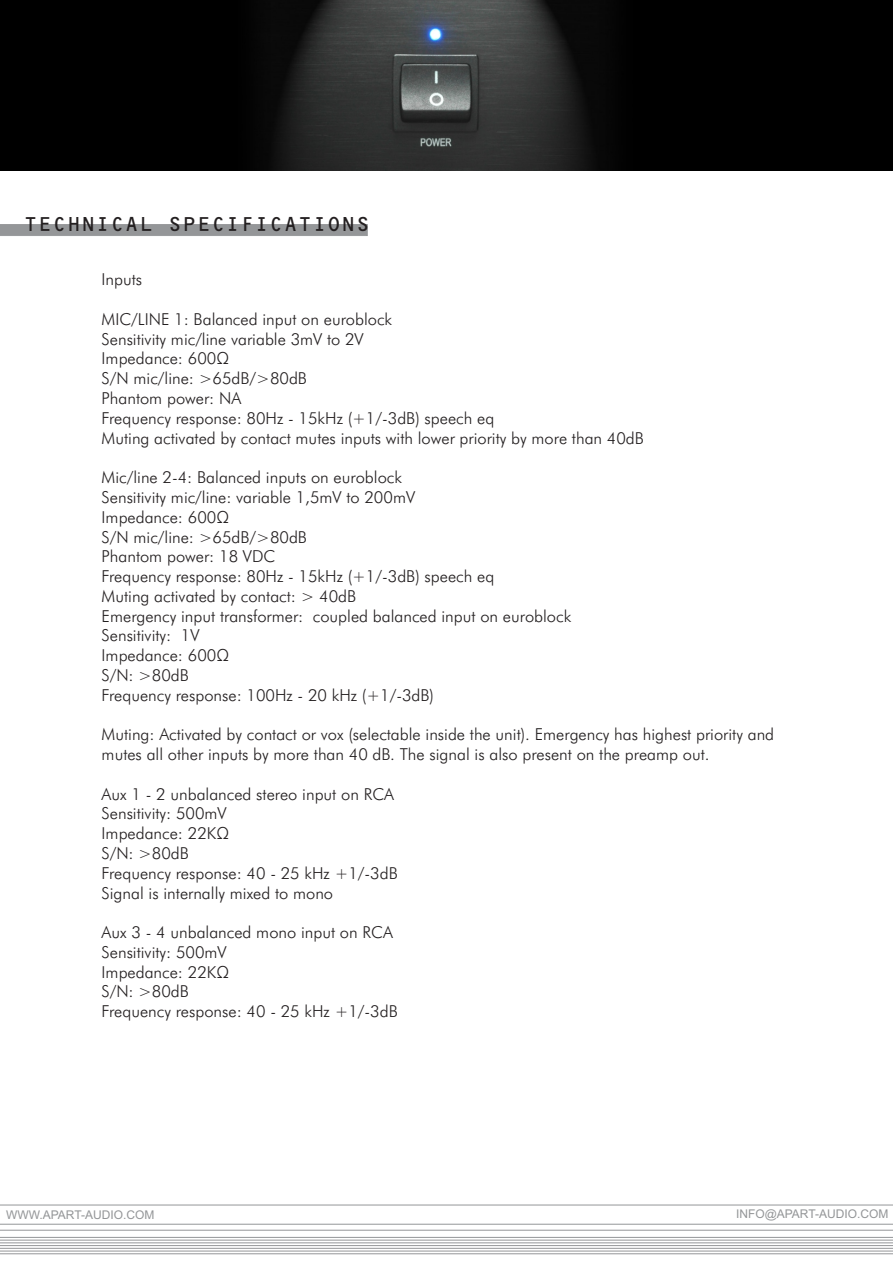
<style>
.page{position:relative;width:893px;height:1263px;background:#fff}
.page>*{position:absolute;margin:0;border:0;box-sizing:border-box;transform-origin:0 0}
.t1{font:24px "OCRB10 Pitch BT";color:#231f20}
.t2{font:300 16.5px/19.8px "Futura BT";color:#231f20}
.t3{font:12px "Arial";color:#949698}
</style>
<div class="page">
<img style="left:0;top:0;width:893px;height:170px">
<hr style="left:0;top:1204px;width:893px;height:1px;background:#949698">
<hr style="left:0;top:1224px;width:893px;height:1px;background:#949698">
<hr style="left:0;top:1230px;width:893px;height:1px;background:#949698">
<hr style="left:0;top:1237px;width:893px;height:1px;background:#949698">
<hr style="left:0;top:1240px;width:893px;height:1px;background:#949698">
<hr style="left:0;top:1242px;width:893px;height:1px;background:#949698">
<hr style="left:0;top:1245px;width:893px;height:1px;background:#949698">
<hr style="left:0;top:1248px;width:893px;height:1px;background:#949698">
<hr style="left:0;top:1251px;width:893px;height:1px;background:#949698">
<hr style="left:0;top:1253px;width:893px;height:1px;background:#949698">
<div style="left:0;top:224px;width:368px;height:12px;background:#949698"></div>
<h1 class="t1" style="left:23px;top:212px;width:348px">TECHNICAL SPECIFICATIONS</h1>
<p class="t2" style="left:102px;top:271px;width:42px">Inputs</p>
<p class="t2" style="left:102px;top:311px;width:544px">MIC/LINE 1: Balanced input on euroblock<br>Sensitivity mic/line variable 3mV to 2V<br>Impedance: 600Ω<br>S/N mic/line: &gt;65dB/&gt;80dB<br>Phantom power: NA<br>Frequency response: 80Hz - 15kHz (+1/-3dB) speech eq<br>Muting activated by contact mutes inputs with lower priority by more than 40dB</p>
<p class="t2" style="left:102px;top:469px;width:471px">Mic/line 2-4: Balanced inputs on euroblock<br>Sensitivity mic/line: variable 1,5mV to 200mV<br>Impedance: 600Ω<br>S/N mic/line: &gt;65dB/&gt;80dB<br>Phantom power: 18 VDC<br>Frequency response: 80Hz - 15kHz (+1/-3dB) speech eq<br>Muting activated by contact: &gt; 40dB<br>Emergency input transformer: coupled balanced input on euroblock Sensitivity: 1V<br>Impedance: 600Ω<br>S/N: &gt;80dB<br>Frequency response: 100Hz - 20 kHz (+1/-3dB)</p>
<p class="t2" style="left:102px;top:726px;width:674px">Muting: Activated by contact or vox (selectable inside the unit). Emergency has highest priority and mutes all other inputs by more than 40 dB. The signal is also present on the preamp out.</p>
<p class="t2" style="left:102px;top:785px;width:298px">Aux 1 - 2 unbalanced stereo input on RCA<br>Sensitivity: 500mV<br>Impedance: 22KΩ<br>S/N: &gt;80dB<br>Frequency response: 40 - 25 kHz +1/-3dB<br>Signal is internally mixed to mono</p>
<p class="t2" style="left:102px;top:924px;width:298px">Aux 3 - 4 unbalanced mono input on RCA<br>Sensitivity: 500mV<br>Impedance: 22KΩ<br>S/N: &gt;80dB<br>Frequency response: 40 - 25 kHz +1/-3dB</p>
<p class="t3" style="left:6px;top:1210px;width:150px">WWW.APART-AUDIO.COM</p>
<p class="t3" style="left:736px;top:1209px;width:154px">INFO@APART-AUDIO.COM</p>
</div>
